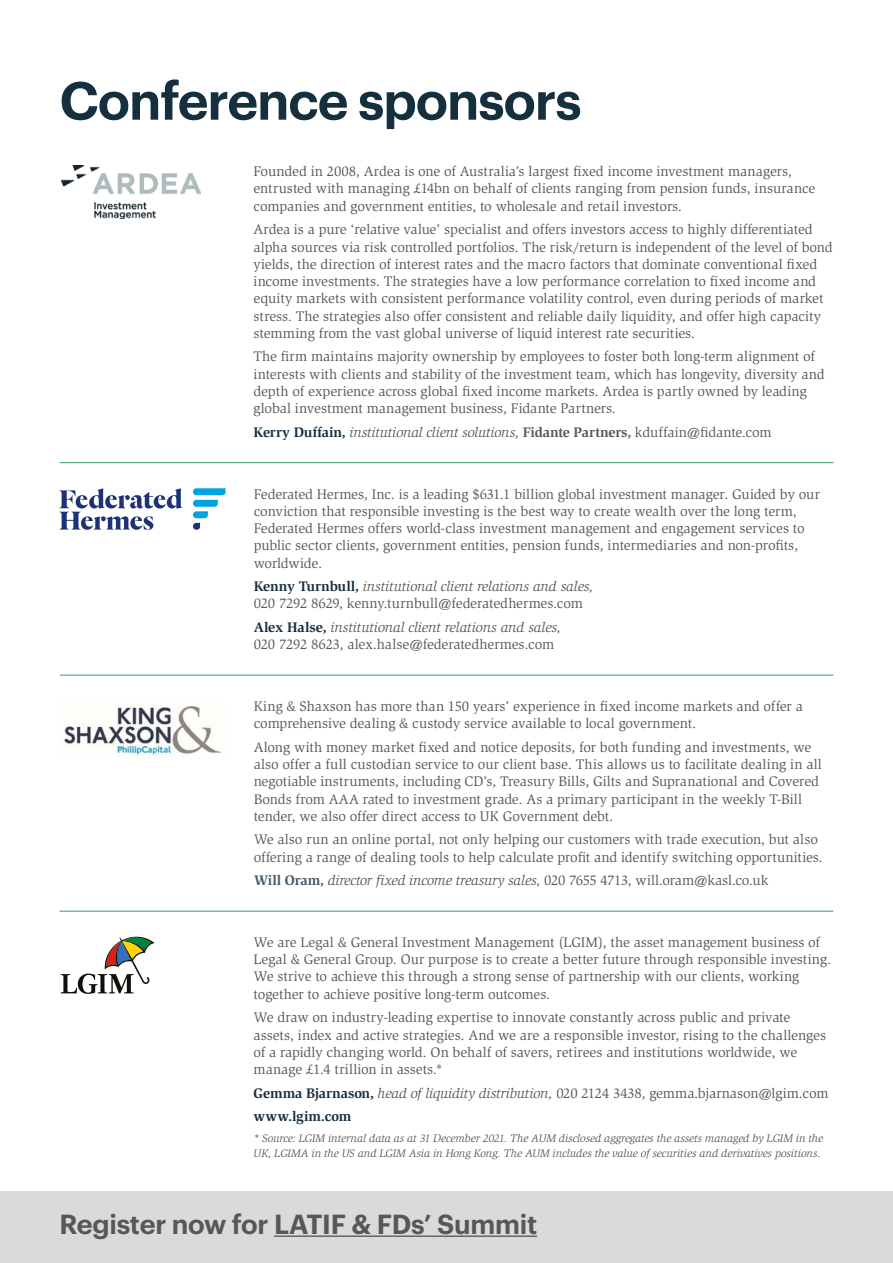
<style>
.page{position:relative;width:893px;height:1263px;background:#fff}
.page>*{position:absolute;margin:0;border:0;box-sizing:border-box;transform-origin:0 0}
.t1{font:600 52.5px "Graphik";letter-spacing:-.02em;color:#152f3f}
.t2{font:600 27px "Graphik";letter-spacing:-.01em;color:#575756}
.t3{font:14.25px/17.2px "Slimbach Std";letter-spacing:-.005em;color:#575756}
.t4{font:italic 14.25px "Slimbach Std";letter-spacing:-.015em;color:#575756}
.t5{font:italic 11.25px/15px "Slimbach Std";letter-spacing:-.01em;color:#575756}
.s1{font-weight:700;font-style:normal;color:#152f3f}
.s2{font-weight:700;font-style:normal}
.s3{font-style:normal}
.s4{font-weight:700;color:#152f3f}
.s5{font-style:italic}
.s6{font-weight:700;font-style:normal;color:#445865}
</style>
<div class="page">
<div style="left:0;top:1191px;width:893px;height:72px;background:#dadada"></div>
<hr style="left:274px;top:1235px;width:263px;height:2px;background:#575756">
<svg style="left:193px;top:488px;width:33px;height:42px"></svg>
<svg style="left:59px;top:488px;width:123px;height:42px"></svg>
<svg style="left:61px;top:937px;width:94px;height:57px"></svg>
<img style="left:61px;top:166px;width:139px;height:53px">
<hr style="left:60px;top:462px;width:773px;height:1px;background:#399e66">
<hr style="left:60px;top:911px;width:773px;height:1px;background:#399e66">
<img style="left:64px;top:705px;width:157px;height:54px">
<hr style="left:60px;top:675px;width:773px;height:1px;background:#399e66">
<h1 class="t1" style="left:60px;top:60px;width:524px">Conference sponsors</h1>
<p class="t3" style="left:254px;top:163px;width:563px">Founded in 2008, Ardea is one of Australia’s largest fixed income investment managers, entrusted with managing £14bn on behalf of clients ranging from pension funds, insurance companies and government entities, to wholesale and retail investors.</p>
<p class="t3" style="left:254px;top:221px;width:581px">Ardea is a pure ‘relative value’ specialist and offers investors access to highly differentiated alpha sources via risk controlled portfolios. The risk/return is independent of the level of bond yields, the direction of interest rates and the macro factors that dominate conventional fixed income investments. The strategies have a low performance correlation to fixed income and equity markets with consistent performance volatility control, even during periods of market stress. The strategies also offer consistent and reliable daily liquidity, and offer high capacity stemming from the vast global universe of liquid interest rate securities.</p>
<p class="t3" style="left:254px;top:348px;width:573px">The firm maintains majority ownership by employees to foster both long-term alignment of interests with clients and stability of the investment team, which has longevity, diversity and depth of experience across global fixed income markets. Ardea is partly owned by leading global investment management business, Fidante Partners.</p>
<p class="t4" style="left:254px;top:424px;width:519px"><span class="s1">Kerry Duffain,</span> institutional client solutions, <span class="s2">Fidante Partners,</span> <span class="s3">kduffain@fidante.com</span></p>
<p class="t3" style="left:254px;top:485px;width:568px">Federated Hermes, Inc. is a leading $631.1 billion global investment manager. Guided by our conviction that responsible investing is the best way to create wealth over the long term, Federated Hermes offers world-class investment management and engagement services to public sector clients, government entities, pension funds, intermediaries and non-profits, worldwide.</p>
<p class="t3" style="left:254px;top:578px;width:341px"><span class="s4">Kenny Turnbull,</span> <span class="s5">institutional client relations and sales,<br></span>020 7292 8629, kenny.turnbull@federatedhermes.com</p>
<p class="t3" style="left:254px;top:619px;width:309px"><span class="s4">Alex Halse,</span> <span class="s5">institutional client relations and sales,<br></span>020 7292 8623, alex.halse@federatedhermes.com</p>
<p class="t3" style="left:254px;top:697px;width:551px">King &amp; Shaxson has more than 150 years’ experience in fixed income markets and offer a comprehensive dealing &amp; custody service available to local government.</p>
<p class="t3" style="left:254px;top:738px;width:570px">Along with money market fixed and notice deposits, for both funding and investments, we also offer a full custodian service to our client base. This allows us to facilitate dealing in all negotiable instruments, including CD’s, Treasury Bills, Gilts and Supranational and Covered Bonds from AAA rated to investment grade. As a primary participant in the weekly T-Bill tender, we also offer direct access to UK Government debt.</p>
<p class="t3" style="left:254px;top:831px;width:571px">We also run an online portal, not only helping our customers with trade execution, but also offering a range of dealing tools to help calculate profit and identify switching opportunities.</p>
<p class="t4" style="left:254px;top:872px;width:516px"><span class="s6">Will Oram,</span> director fixed income treasury sales, <span class="s3">020 7655 4713, will.oram@kasl.co.uk</span></p>
<p class="t3" style="left:254px;top:934px;width:579px">We are Legal &amp; General Investment Management (LGIM), the asset management business of Legal &amp; General Group. Our purpose is to create a better future through responsible investing.<br>We strive to achieve this through a strong sense of partnership with our clients, working together to achieve positive long-term outcomes.</p>
<p class="t3" style="left:254px;top:1009px;width:574px">We draw on industry-leading expertise to innovate constantly across public and private assets, index and active strategies. And we are a responsible investor, rising to the challenges of a rapidly changing world. On behalf of savers, retirees and institutions worldwide, we manage £1.4 trillion in assets.*</p>
<p class="t3" style="left:254px;top:1082px;width:576px;line-height:22.8px"><span class="s4">Gemma Bjarnason,</span> <span class="s5">head of liquidity distribution,</span> 020 2124 3438, gemma.bjarnason@lgim.com <span class="s4">www.lgim.com</span></p>
<p class="t5" style="left:254px;top:1131px;width:571px">* Source: LGIM internal data as at 31 December 2021. The AUM disclosed aggregates the assets managed by LGIM in the<br>UK, LGIMA in the US and LGIM Asia in Hong Kong. The AUM includes the value of securities and derivatives positions.</p>
<h2 class="t2" style="left:60px;top:1204px;width:479px">Register now for LATIF &amp; FDs’ Summit</h2>
</div>
